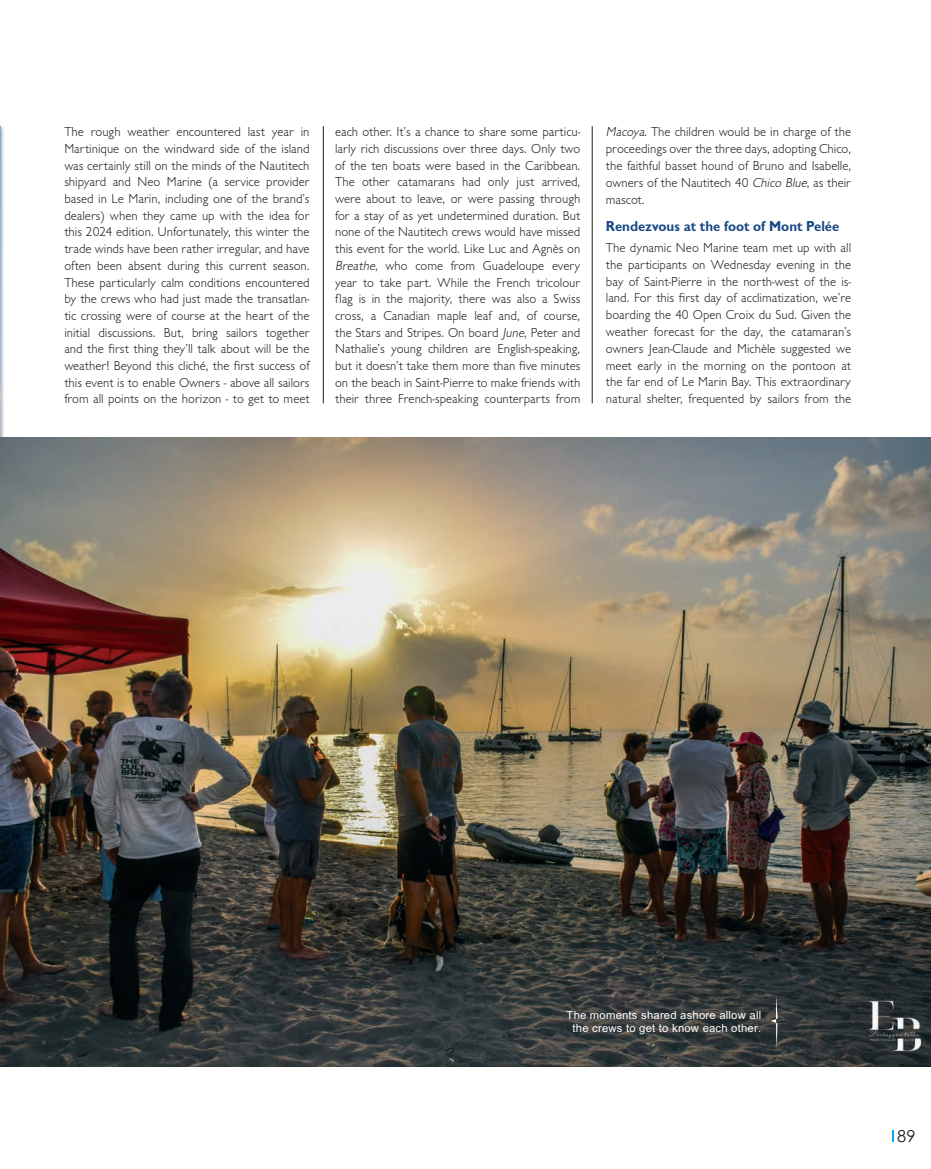
<style>
.page{position:relative;width:931px;height:1169px;background:#fff}
.page>*{position:absolute;margin:0;border:0;box-sizing:border-box;transform-origin:0 0}
.t1{font:16.5px "Century Gothic";color:#231f20}
.t2{font:700 15px "Chantilly";color:#194985}
.t3{font:300 13.5px/16.6px "Chantilly LH";color:#231f20;text-align:justify}
.t4{font:11.25px/13.5px "M Arial";letter-spacing:.02em;color:#fff;text-align:center}
.s1{font-style:italic}
</style>
<div class="page">
<div style="left:0;top:124px;width:5px;height:598px;background:#231f20;opacity:.75"></div>
<img style="left:0;top:126px;width:1px;height:589px">
<hr style="left:323px;top:126px;width:1px;height:277px;background:#231f20">
<hr style="left:592px;top:126px;width:1px;height:277px;background:#231f20">
<svg style="left:892px;top:1131px;width:2px;height:11px"></svg>
<img style="left:1px;top:437px;width:930px;height:630px">
<svg style="left:771px;top:994px;width:7px;height:53px"></svg>
<p class="t3" style="left:64px;top:124px;width:247px">The rough weather encountered last year in Martinique on the windward side of the island was certainly still on the minds of the Nautitech shipyard and Neo Marine (a service provider based in Le Marin, including one of the brand’s dealers) when they came up with the idea for this 2024 edition. Unfortunately, this winter the trade winds have been rather irregular, and have often been absent during this current season.<br>These particularly calm conditions encountered by the crews who had just made the transatlan&shy;tic crossing were of course at the heart of the initial discussions. But, bring sailors together and the first thing they’ll talk about will be the weather! Beyond this cliché, the first success of this event is to enable Owners - above all sailors from all points on the horizon - to get to meet</p>
<p class="t3" style="left:335px;top:124px;width:247px">each other. It’s a chance to share some particu&shy;larly rich discussions over three days. Only two of the ten boats were based in the Caribbean.<br>The other catamarans had only just arrived, were about to leave, or were passing through for a stay of as yet undetermined duration. But none of the Nautitech crews would have missed this event for the world. Like Luc and Agnès on <span class="s1">Breathe</span>, who come from Guadeloupe every year to take part. While the French tricolour flag is in the majority, there was also a Swiss cross, a Canadian maple leaf and, of course, the Stars and Stripes. On board <span class="s1">June</span>, Peter and Nathalie’s young children are English-speaking, but it doesn’t take them more than five minutes on the beach in Saint-Pierre to make friends with their three French-speaking counterparts from</p>
<p class="t3" style="left:606px;top:124px;width:247px"><span class="s1">Macoya</span>. The children would be in charge of the proceedings over the three days, adopting Chico, the faithful basset hound of Bruno and Isabelle, owners of the Nautitech 40 <span class="s1">Chico Blue</span>, as their mascot.</p>
<p class="t2" style="left:606px;top:217px;width:235px">Rendezvous at the foot of Mont Pelée</p>
<p class="t3" style="left:606px;top:239px;width:247px">The dynamic Neo Marine team met up with all the participants on Wednesday evening in the bay of Saint-Pierre in the north-west of the is&shy;land. For this first day of acclimatization, we’re boarding the 40 Open Croix du Sud. Given the weather forecast for the day, the catamaran’s owners Jean-Claude and Michèle suggested we meet early in the morning on the pontoon at the far end of Le Marin Bay. This extraordinary natural shelter, frequented by sailors from the</p>
<p class="t4" style="left:566px;top:1008px;width:196px">The moments shared ashore allow all the crews to get to know each other.</p>
<p class="t1" style="left:897px;top:1125px;width:20px">89</p>
</div>
